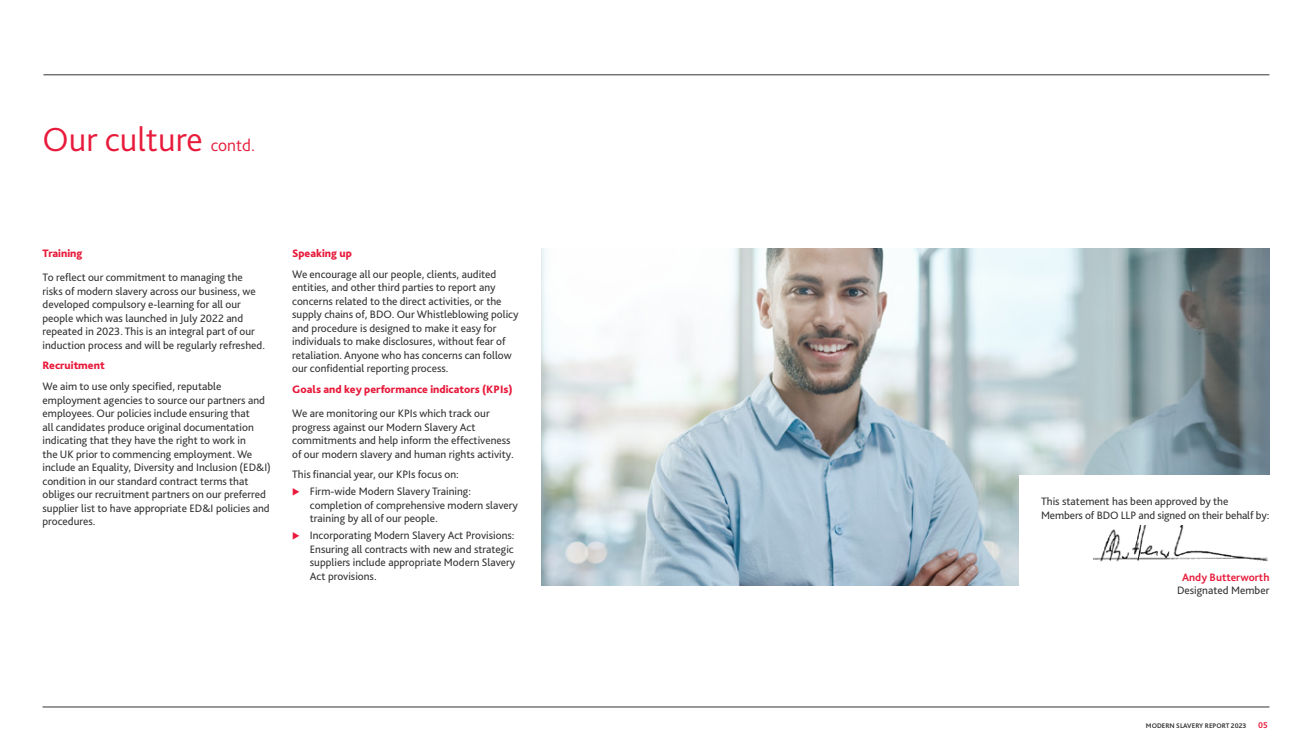
<style>
.page{position:relative;width:1312px;height:745px;background:#fff}
.page>*{position:absolute;margin:0;border:0;box-sizing:border-box;transform-origin:0 0}
.t1{font:300 35px "Bliss Pro";color:#e81a3b}
.t2{font:11.25px/13.5px "Bliss Pro";color:#333}
.t3{font:800 11.25px "Bliss Pro";color:#e81a3b}
.t4{font:700 11.25px "Bliss Pro";color:#e81a3b}
.t5{font:700 8.75px "Bliss Pro";color:#e81a3b}
.t6{font:700 7px "Bliss Pro";color:#333}
.s1{font-size:17.5px}
</style>
<div class="page">
<hr style="left:43px;top:74px;width:1226px;height:1px;background:#333">
<img style="left:541px;top:248px;width:728px;height:337px">
<div style="left:1019px;top:475px;width:272px;height:149px;background:#fff"></div>
<hr style="left:43px;top:706px;width:1226px;height:1px;background:#333">
<img style="left:1093px;top:525px;width:175px;height:37px">
<h1 class="t1" style="left:43px;top:117px;width:214px">Our culture <span class="s1">contd.</span></h1>
<p class="t3" style="left:43px;top:246px;width:41px">Training</p>
<p class="t2" style="left:43px;top:270px;width:224px">To reflect our commitment to managing the risks of modern slavery across our business, we developed compulsory e-learning for all our people which was launched in July 2022 and repeated in 2023. This is an integral part of our induction process and will be regularly refreshed.</p>
<p class="t3" style="left:43px;top:358px;width:64px">Recruitment</p>
<p class="t2" style="left:43px;top:379px;width:230px">We aim to use only specified, reputable employment agencies to source our partners and employees. Our policies include ensuring that<br>all candidates produce original documentation indicating that they have the right to work in<br>the UK prior to commencing employment. We include an Equality, Diversity and Inclusion (ED&amp;I) condition in our standard contract terms that obliges our recruitment partners on our preferred supplier list to have appropriate ED&amp;I policies and procedures.</p>
<p class="t3" style="left:292px;top:246px;width:61px">Speaking up</p>
<p class="t2" style="left:292px;top:266px;width:228px">We encourage all our people, clients, audited entities, and other third parties to report any concerns related to the direct activities, or the supply chains of, BDO. Our Whistleblowing policy and procedure is designed to make it easy for individuals to make disclosures, without fear of retaliation. Anyone who has concerns can follow our confidential reporting process.</p>
<p class="t3" style="left:292px;top:382px;width:222px">Goals and key performance indicators (KPIs)</p>
<p class="t2" style="left:292px;top:406px;width:223px">We are monitoring our KPIs which track our progress against our Modern Slavery Act commitments and help inform the effectiveness of our modern slavery and human rights activity.</p>
<p class="t2" style="left:310px;top:465px;width:162px;line-height:17px;text-indent:-18px">This financial year, our KPIs focus on:<br>Firm-wide Modern Slavery Training:</p>
<p class="t2" style="left:310px;top:498px;width:210px">completion of comprehensive modern slavery training by all of our people.</p>
<p class="t2" style="left:310px;top:528px;width:207px">Incorporating Modern Slavery Act Provisions:<br>Ensuring all contracts with new and strategic suppliers include appropriate Modern Slavery Act provisions.</p>
<p class="t2" style="left:1040px;top:494px;width:230px">This statement has been approved by the<br>Members of BDO LLP and signed on their behalf by:</p>
<p class="t4" style="left:1181px;top:569px;width:89px">Andy Butterworth</p>
<p class="t2" style="left:1176px;top:583px;width:94px">Designated Member</p>
<p class="t6" style="left:1145px;top:720px;width:102px">MODERN SLAVERY REPORT 2023</p>
<p class="t5" style="left:1257px;top:718px;width:11px">05</p>
</div>
